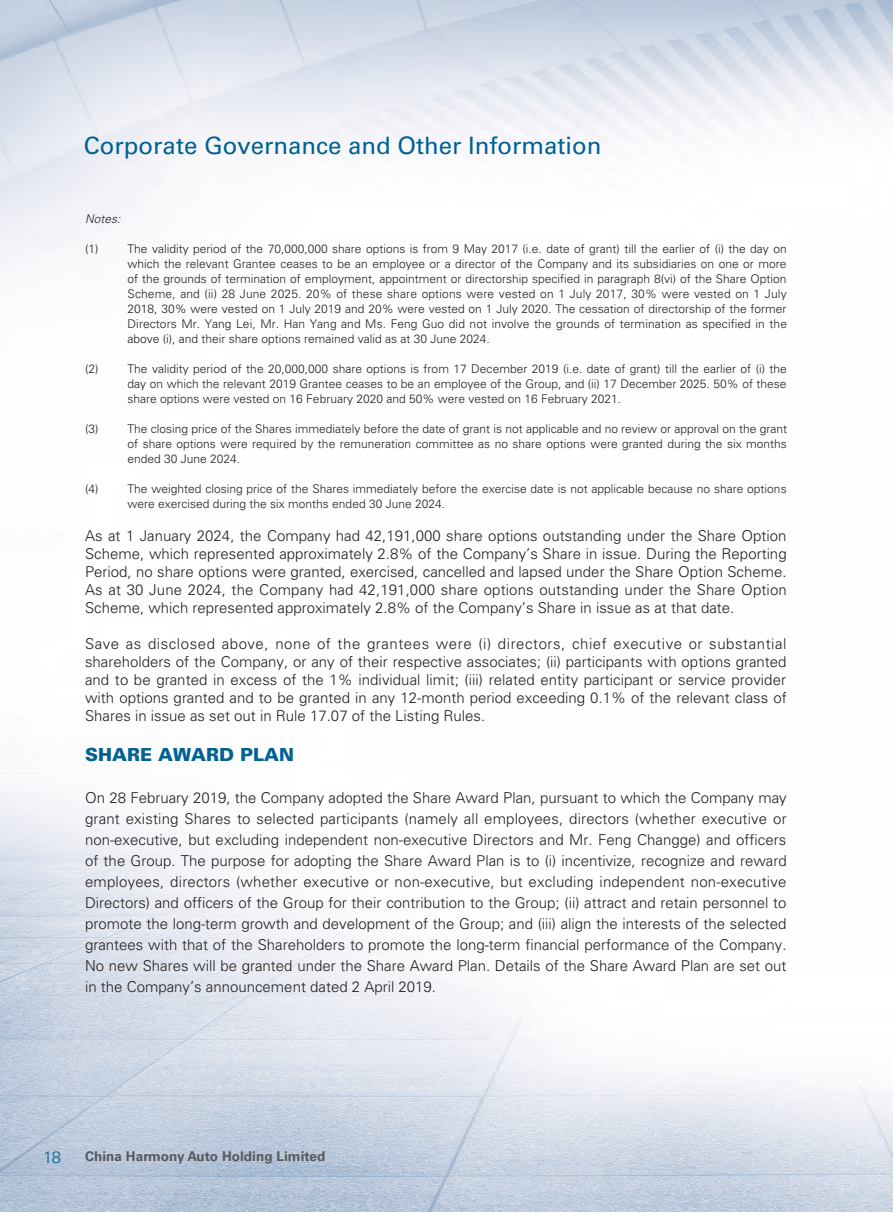
<style>
.page{position:relative;width:893px;height:1212px;background:#fff}
.page>*{position:absolute;margin:0;border:0;box-sizing:border-box;transform-origin:0 0}
.t1{font:24px "Univers LT Std";color:#006192}
.t2{font:900 18px "Univers LT Std";color:#006192}
.t3{font:300 16.5px "Univers LT Std";color:#006192}
.t4{font:300 15px/21px "Univers LT Std";color:#231f20;text-align:justify}
.t5{font:700 13.5px "Univers LT Std";letter-spacing:.005em;color:#57585a}
.t6{font:300 12px/15px "Univers LT Std";color:#231f20;text-align:justify}
.t7{font:italic 300 12px "Univers LT Std";color:#231f20}
</style>
<div class="page">
<img style="left:0;top:0;width:893px;height:1212px">
<h1 class="t1" style="left:84px;top:131px;width:519px">Corporate Governance and Other Information</h1>
<p class="t7" style="left:85px;top:211px;width:37px">Notes:</p>
<p class="t6" style="left:85px;top:241px;width:15px">(1)</p>
<p class="t6" style="left:128px;top:241px;width:661px">The validity period of the 70,000,000 share options is from 9 May 2017 (i.e. date of grant) till the earlier of (i) the day on which the relevant Grantee ceases to be an employee or a director of the Company and its subsidiaries on one or more of the grounds of termination of employment, appointment or directorship specified in paragraph 8(vi) of the Share Option Scheme, and (ii) 28 June 2025. 20% of these share options were vested on 1 July 2017, 30% were vested on 1 July 2018, 30% were vested on 1 July 2019 and 20% were vested on 1 July 2020. The cessation of directorship of the former Directors Mr. Yang Lei, Mr. Han Yang and Ms. Feng Guo did not involve the grounds of termination as specified in the above (i), and their share options remained valid as at 30 June 2024.</p>
<p class="t6" style="left:85px;top:361px;width:15px">(2)</p>
<p class="t6" style="left:128px;top:361px;width:661px">The validity period of the 20,000,000 share options is from 17 December 2019 (i.e. date of grant) till the earlier of (i) the day on which the relevant 2019 Grantee ceases to be an employee of the Group, and (ii) 17 December 2025. 50% of these share options were vested on 16 February 2020 and 50% were vested on 16 February 2021.</p>
<p class="t6" style="left:85px;top:421px;width:15px">(3)</p>
<p class="t6" style="left:128px;top:421px;width:661px">The closing price of the Shares immediately before the date of grant is not applicable and no review or approval on the grant of share options were required by the remuneration committee as no share options were granted during the six months ended 30 June 2024.</p>
<p class="t6" style="left:85px;top:481px;width:15px">(4)</p>
<p class="t6" style="left:128px;top:481px;width:661px">The weighted closing price of the Shares immediately before the exercise date is not applicable because no share options were exercised during the six months ended 30 June 2024.</p>
<p class="t4" style="left:85px;top:526px;width:703px;line-height:18px">As at 1 January 2024, the Company had 42,191,000 share options outstanding under the Share Option Scheme, which represented approximately 2.8% of the Company’s Share in issue. During the Reporting Period, no share options were granted, exercised, cancelled and lapsed under the Share Option Scheme.<br>As at 30 June 2024, the Company had 42,191,000 share options outstanding under the Share Option Scheme, which represented approximately 2.8% of the Company’s Share in issue as at that date.</p>
<p class="t4" style="left:85px;top:634px;width:703px;line-height:18px">Save as disclosed above, none of the grantees were (i) directors, chief executive or substantial shareholders of the Company, or any of their respective associates; (ii) participants with options granted and to be granted in excess of the 1% individual limit; (iii) related entity participant or service provider with options granted and to be granted in any 12-month period exceeding 0.1% of the relevant class of Shares in issue as set out in Rule 17.07 of the Listing Rules.</p>
<p class="t2" style="left:85px;top:743px;width:210px">SHARE AWARD PLAN</p>
<p class="t4" style="left:85px;top:787px;width:703px">On 28 February 2019, the Company adopted the Share Award Plan, pursuant to which the Company may grant existing Shares to selected participants (namely all employees, directors (whether executive or non-executive, but excluding independent non-executive Directors and Mr. Feng Changge) and officers of the Group. The purpose for adopting the Share Award Plan is to (i) incentivize, recognize and reward employees, directors (whether executive or non-executive, but excluding independent non-executive Directors) and officers of the Group for their contribution to the Group; (ii) attract and retain personnel to promote the long-term growth and development of the Group; and (iii) align the interests of the selected grantees with that of the Shareholders to promote the long-term financial performance of the Company.<br>No new Shares will be granted under the Share Award Plan. Details of the Share Award Plan are set out in the Company’s announcement dated 2 April 2019.</p>
<p class="t3" style="left:43px;top:1147px;width:19px">18</p>
<p class="t5" style="left:85px;top:1148px;width:242px">China Harmony Auto Holding Limited</p>
</div>
